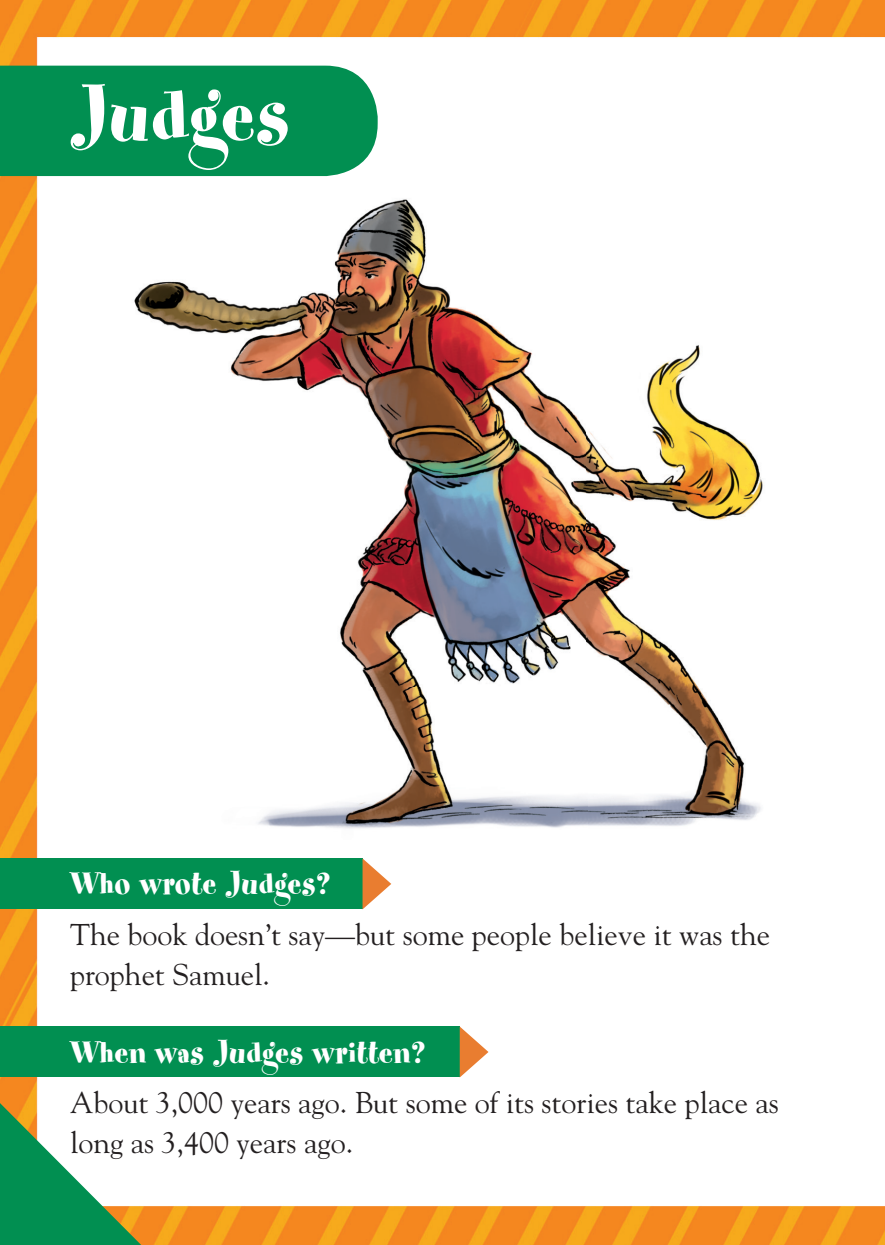
<style>
.page{position:relative;width:885px;height:1245px;background:#fff}
.page>*{position:absolute;margin:0;border:0;box-sizing:border-box;transform-origin:0 0}
.t1{font:85px "Spumoni LP";letter-spacing:.02em;color:#fff}
.t2{font:35px "Spumoni LP";letter-spacing:.02em;color:#fff}
.t3{font:30px/40px "Goudy";color:#231f20}
</style>
<div class="page">
<img style="left:0;top:0;width:885px;height:1245px">
<div style="left:0;top:66px;width:378px;height:110px;background:#018f51"></div>
<div style="left:0;top:1027px;width:460px;height:50px;background:#018f51"></div>
<svg style="left:460px;top:1027px;width:29px;height:50px"></svg>
<div style="left:0;top:858px;width:363px;height:51px;background:#018f51"></div>
<svg style="left:363px;top:858px;width:28px;height:51px"></svg>
<img style="left:101px;top:195px;width:729px;height:658px">
<svg style="left:0;top:1077px;width:193px;height:168px"></svg>
<h1 class="t1" style="left:70px;top:72px;width:221px">Judges</h1>
<p class="t2" style="left:70px;top:866px;width:262px">Who wrote Judges?</p>
<p class="t3" style="left:70px;top:913px;width:702px">The book doesn’t say—but some people believe it was the prophet Samuel.</p>
<p class="t2" style="left:70px;top:1035px;width:357px">When was Judges written?</p>
<p class="t3" style="left:70px;top:1082px;width:710px">About 3,000 years ago. But some of its stories take place as long as 3,400 years ago.</p>
</div>
